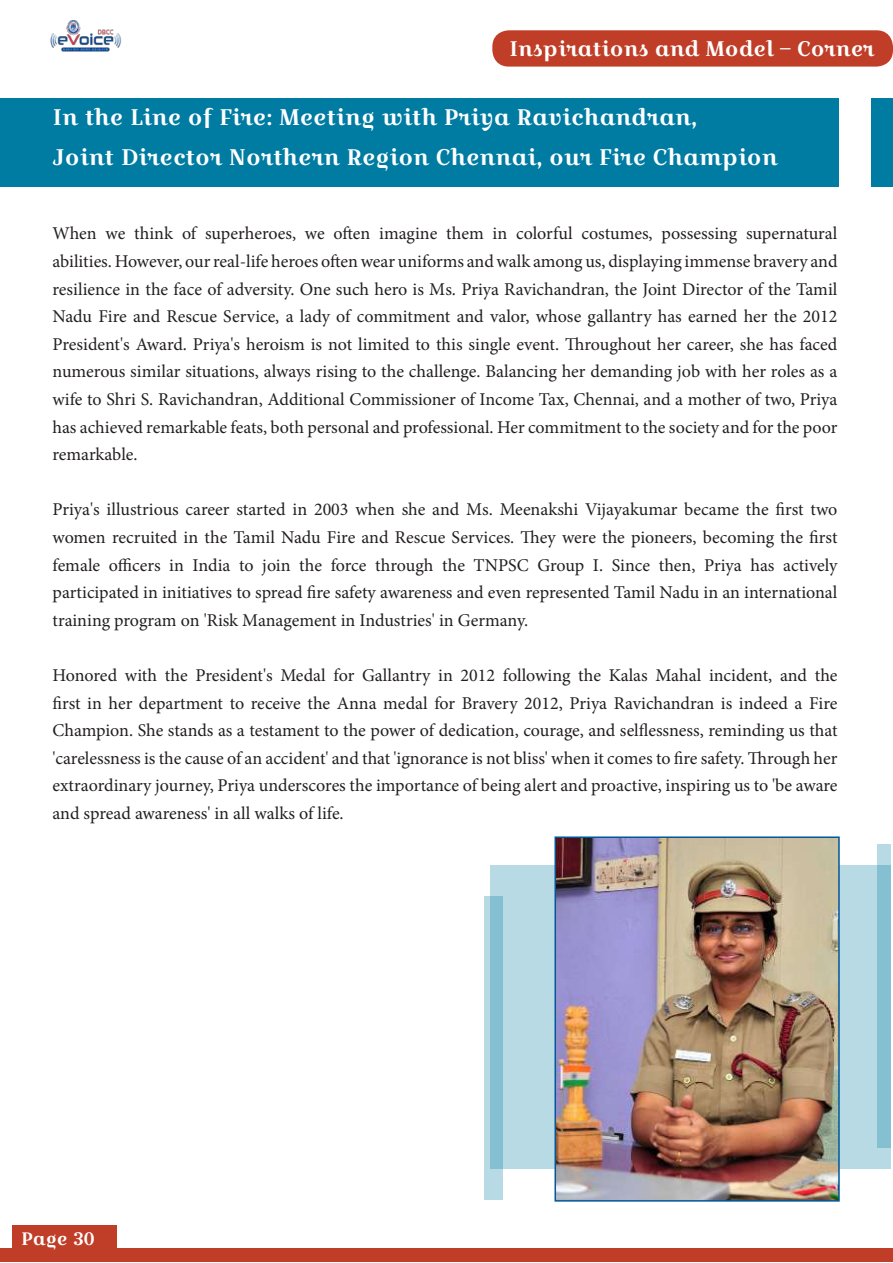
<style>
.page{position:relative;width:893px;height:1263px;background:#fff}
.page>*{position:absolute;margin:0;border:0;box-sizing:border-box;transform-origin:0 0}
.t1{font:22.5px/39.6px "Croissant One";color:#fff}
.t2{font:21px "Croissant One";color:#fff}
.t3{font:18px/27.6px "Minion Pro";letter-spacing:-.005em;color:#231f20;text-align:justify}
.t4{font:18px "Croissant One";color:#fff}
</style>
<div class="page">
<img style="left:50px;top:20px;width:72px;height:32px">
<div style="left:13px;top:1225px;width:104px;height:29px;background:#c03e28"></div>
<div style="left:0;top:1249px;width:893px;height:13px;background:#c03e28"></div>
<div style="left:490px;top:865px;width:401px;height:303px;background:#b8dae5"></div>
<div style="left:0;top:98px;width:839px;height:89px;background:#007ca3"></div>
<div style="left:492px;top:30px;width:401px;height:37px;background:#c03e28;border-radius:16px"></div>
<img style="left:557px;top:839px;width:280px;height:359px">
<div style="left:554px;top:836px;width:286px;height:365px;border:2px solid #015797"></div>
<div style="left:877px;top:844px;width:14px;height:303px;background:#84bfd2"></div>
<svg style="left:484px;top:896px;width:19px;height:304px;background:#98c9d9"></svg>
<div style="left:871px;top:98px;width:22px;height:89px;background:#007ca3"></div>
<hr style="left:892px;top:249px;width:1px;height:43px;background:#007ca3">
<p class="t2" style="left:509px;top:33px;width:367px">Inspirations and Model – Corner</p>
<p class="t1" style="left:53px;top:97px;width:726px">In the Line of Fire: Meeting with Priya Ravichandran,<br>Joint Director Northern Region Chennai, our Fire Champion</p>
<p class="t3" style="left:52px;top:220px;width:786px">When we think of superheroes, we often imagine them in colorful costumes, possessing supernatural abilities. However, our real-life heroes often wear uniforms and walk among us, displaying immense bravery and resilience in the face of adversity. One such hero is Ms. Priya Ravichandran, the Joint Director of the Tamil Nadu Fire and Rescue Service, a lady of commitment and valor, whose gallantry has earned her the 2012<br>President's Award. Priya's heroism is not limited to this single event. Throughout her career, she has faced numerous similar situations, always rising to the challenge. Balancing her demanding job with her roles as a wife to Shri S. Ravichandran, Additional Commissioner of Income Tax, Chennai, and a mother of two, Priya has achieved remarkable feats, both personal and professional. Her commitment to the society and for the poor remarkable.</p>
<p class="t3" style="left:52px;top:496px;width:786px">Priya's illustrious career started in 2003 when she and Ms. Meenakshi Vijayakumar became the first two women recruited in the Tamil Nadu Fire and Rescue Services. They were the pioneers, becoming the first female officers in India to join the force through the TNPSC Group I. Since then, Priya has actively participated in initiatives to spread fire safety awareness and even represented Tamil Nadu in an international training program on 'Risk Management in Industries' in Germany.</p>
<p class="t3" style="left:52px;top:661px;width:787px">Honored with the President's Medal for Gallantry in 2012 following the Kalas Mahal incident, and the first in her department to receive the Anna medal for Bravery 2012, Priya Ravichandran is indeed a Fire Champion. She stands as a testament to the power of dedication, courage, and selflessness, reminding us that 'carelessness is the cause of an accident' and that 'ignorance is not bliss' when it comes to fire safety. Through her extraordinary journey, Priya underscores the importance of being alert and proactive, inspiring us to 'be aware and spread awareness' in all walks of life.</p>
<p class="t4" style="left:21px;top:1225px;width:75px">Page 30</p>
</div>
